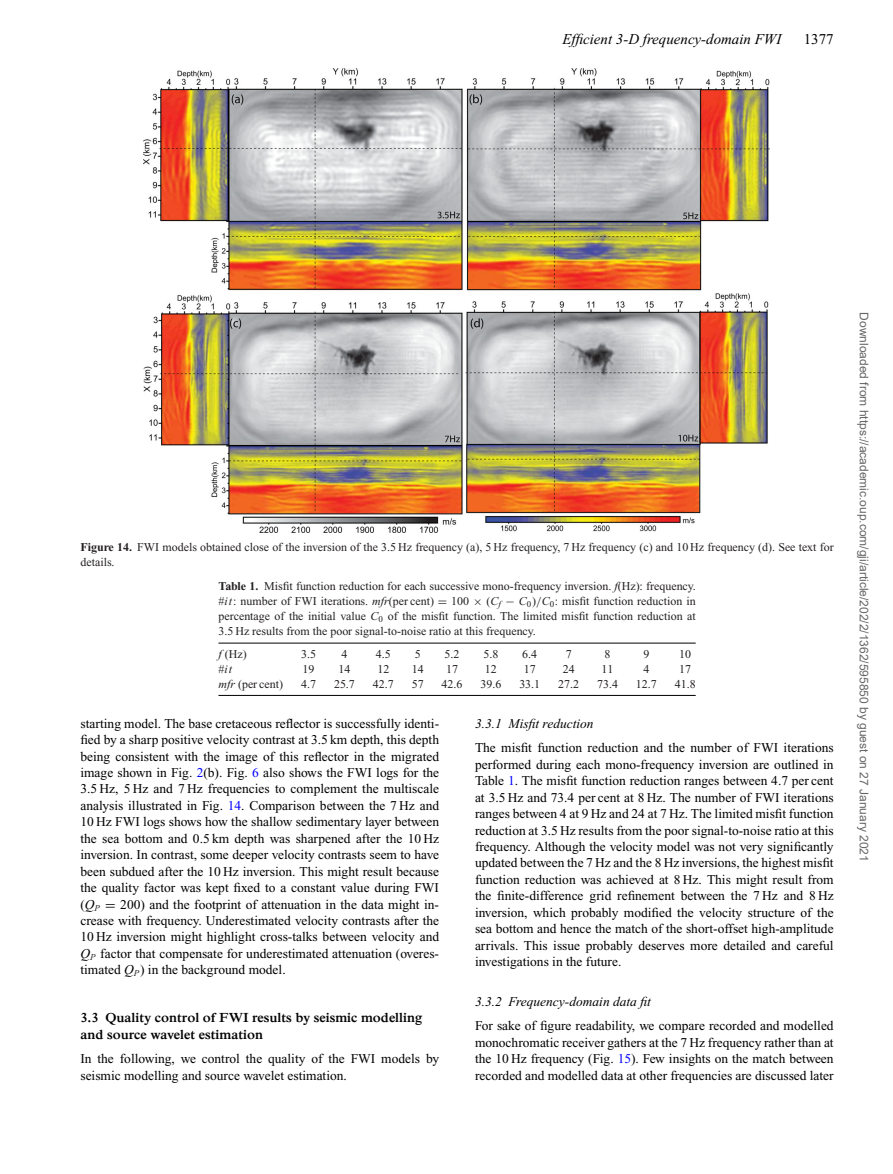
<style>
.page{position:relative;width:893px;height:1174px;background:#fff}
.page>*{position:absolute;margin:0;border:0;box-sizing:border-box;transform-origin:0 0}
.t1{font:italic 15px "Times New Roman";color:#000}
.t2{font:15px "Times New Roman";color:#000}
.t3{font:13.5px/16.5px "Times New Roman";color:#000;text-align:justify}
.t4{font:600 13.5px/16.5px "Times NRMT";color:#000}
.t5{font:italic 13.5px "Times New Roman";color:#000}
.t6{font:12px/15px "Times New Roman";color:#231f20}
.t7{font:12px "Arial";color:#666}
.t8{font:italic 12px "Times New Roman";color:#231f20}
.s1{font-weight:700}
.s2{font-style:italic}
.s3{font-family:"MTSY"}
.s4{font-family:"RMTMI"}
.s5{font-style:normal}
.s6{color:#00f}
</style>
<div class="page">
<img style="left:144px;top:68px;width:626px;height:464px">
<hr style="left:218px;top:642px;width:478px;height:1px;background:#000">
<hr style="left:218px;top:695px;width:478px;height:1px;background:#000">
<p class="t1" style="left:562px;top:33px;width:220px">Efficient 3-D frequency-domain FWI</p>
<p class="t2" style="left:804px;top:33px;width:31px">1377</p>
<p class="t6" style="left:80px;top:540px;width:755px"><span class="s1">Figure 14.</span> FWI models obtained close of the inversion of the 3.5 Hz frequency (a), 5 Hz frequency, 7 Hz frequency (c) and 10 Hz frequency (d). See text for details.</p>
<p class="t6" style="left:218px;top:579px;width:479px;text-align:justify"><span class="s1">Table 1.</span> Misfit function reduction for each successive mono-frequency inversion. <span class="s2">f</span>(Hz): frequency. #<span class="s2">it</span>: number of FWI iterations. <span class="s2">mfr</span>(per cent) <span class="s3">=</span> 100 <span class="s3">×</span> (<span class="s2">C</span><sub>f</sub> <span class="s3">−</span> <span class="s2">C</span><sub>0</sub>)<span class="s4">/</span><span class="s2">C</span><sub>0</sub>: misfit function reduction in percentage of the initial value <span class="s2">C</span><sub>0</sub> of the misfit function. The limited misfit function reduction at 3.5 Hz results from the poor signal-to-noise ratio at this frequency.</p>
<p class="t6" style="left:218px;top:647px;width:30px"><span class="s2">f</span> (Hz)</p>
<p class="t6" style="left:301px;top:647px;width:16px">3.5</p>
<p class="t6" style="left:341px;top:647px;width:7px">4</p>
<p class="t6" style="left:376px;top:647px;width:16px">4.5</p>
<p class="t6" style="left:415px;top:647px;width:7px">5</p>
<p class="t6" style="left:445px;top:647px;width:16px">5.2</p>
<p class="t6" style="left:483px;top:647px;width:16px">5.8</p>
<p class="t6" style="left:522px;top:647px;width:16px">6.4</p>
<p class="t6" style="left:566px;top:647px;width:7px">7</p>
<p class="t6" style="left:604px;top:647px;width:7px">8</p>
<p class="t6" style="left:643px;top:647px;width:7px">9</p>
<p class="t6" style="left:679px;top:647px;width:13px">10</p>
<p class="t8" style="left:218px;top:664px;width:15px"><span class="s5">#</span>it</p>
<p class="t6" style="left:303px;top:662px;width:13px">19</p>
<p class="t6" style="left:338px;top:662px;width:13px">14</p>
<p class="t6" style="left:377px;top:662px;width:13px">12</p>
<p class="t6" style="left:412px;top:662px;width:13px">14</p>
<p class="t6" style="left:446px;top:662px;width:13px">17</p>
<p class="t6" style="left:485px;top:662px;width:13px">12</p>
<p class="t6" style="left:524px;top:662px;width:13px">17</p>
<p class="t6" style="left:563px;top:662px;width:13px">24</p>
<p class="t6" style="left:601px;top:662px;width:13px">11</p>
<p class="t6" style="left:643px;top:662px;width:7px">4</p>
<p class="t6" style="left:679px;top:662px;width:13px">17</p>
<p class="t6" style="left:218px;top:677px;width:66px"><span class="s2">mfr</span> (per cent)</p>
<p class="t6" style="left:301px;top:677px;width:16px">4.7</p>
<p class="t6" style="left:334px;top:677px;width:22px">25.7</p>
<p class="t6" style="left:373px;top:677px;width:22px">42.7</p>
<p class="t6" style="left:412px;top:677px;width:13px">57</p>
<p class="t6" style="left:442px;top:677px;width:22px">42.6</p>
<p class="t6" style="left:480px;top:677px;width:22px">39.6</p>
<p class="t6" style="left:519px;top:677px;width:22px">33.1</p>
<p class="t6" style="left:558px;top:677px;width:22px">27.2</p>
<p class="t6" style="left:597px;top:677px;width:22px">73.4</p>
<p class="t6" style="left:636px;top:677px;width:22px">12.7</p>
<p class="t6" style="left:675px;top:677px;width:22px">41.8</p>
<p class="t3" style="left:80px;top:716px;width:360px">starting model. The base cretaceous reflector is successfully identi&shy;fied by a sharp positive velocity contrast at 3.5 km depth, this depth being consistent with the image of this reflector in the migrated image shown in Fig. <span class="s6">2</span>(b). Fig. <span class="s6">6</span> also shows the FWI logs for the 3.5 Hz, 5 Hz and 7 Hz frequencies to complement the multiscale analysis illustrated in Fig. <span class="s6">14</span>. Comparison between the 7 Hz and 10 Hz FWI logs shows how the shallow sedimentary layer between the sea bottom and 0.5 km depth was sharpened after the 10 Hz inversion. In contrast, some deeper velocity contrasts seem to have been subdued after the 10 Hz inversion. This might result because the quality factor was kept fixed to a constant value during FWI (<span class="s2">Q</span><sub>P</sub> <span class="s3">=</span> 200) and the footprint of attenuation in the data might in&shy;crease with frequency. Underestimated velocity contrasts after the 10 Hz inversion might highlight cross-talks between velocity and <span class="s2">Q</span><sub>P</sub> factor that compensate for underestimated attenuation (overes&shy;timated <span class="s2">Q</span><sub>P</sub>) in the background model.</p>
<p class="t4" style="left:80px;top:1010px;width:343px">3.3 Quality control of FWI results by seismic modelling and source wavelet estimation</p>
<p class="t3" style="left:80px;top:1051px;width:360px">In the following, we control the quality of the FWI models by seismic modelling and source wavelet estimation.</p>
<p class="t5" style="left:475px;top:718px;width:120px">3.3.1 Misfit reduction</p>
<p class="t3" style="left:475px;top:740px;width:360px">The misfit function reduction and the number of FWI iterations performed during each mono-frequency inversion are outlined in Table <span class="s6">1</span>. The misfit function reduction ranges between 4.7 per cent at 3.5 Hz and 73.4 per cent at 8 Hz. The number of FWI iterations ranges between 4 at 9 Hz and 24 at 7 Hz. The limited misfit function reduction at 3.5 Hz results from the poor signal-to-noise ratio at this frequency. Although the velocity model was not very significantly updated between the 7 Hz and the 8 Hz inversions, the highest misfit function reduction was achieved at 8 Hz. This might result from the finite-difference grid refinement between the 7 Hz and 8 Hz inversion, which probably modified the velocity structure of the sea bottom and hence the match of the short-offset high-amplitude arrivals. This issue probably deserves more detailed and careful investigations in the future.</p>
<p class="t5" style="left:475px;top:996px;width:177px">3.3.2 Frequency-domain data fit</p>
<p class="t3" style="left:475px;top:1018px;width:360px">For sake of figure readability, we compare recorded and modelled monochromatic receiver gathers at the 7 Hz frequency rather than at the 10 Hz frequency (Fig. <span class="s6">15</span>). Few insights on the match between recorded and modelled data at other frequencies are discussed later</p>
<p class="t7" style="left:868px;top:312px;width:551px;rotate:90deg">Downloaded from https://academic.oup.com/gji/article/202/2/1362/595850 by guest on 27 January 2021</p>
</div>
